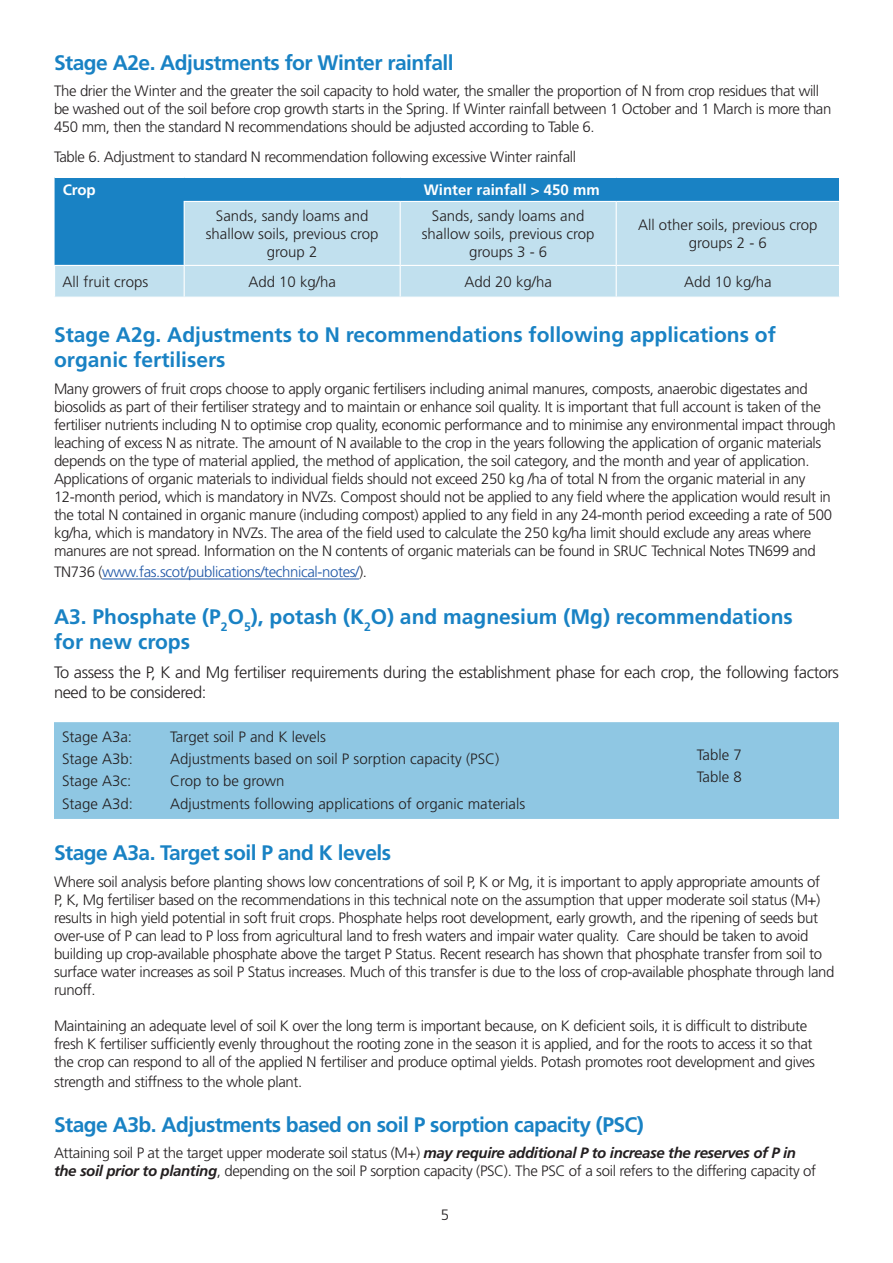
<style>
.page{position:relative;width:893px;height:1263px;background:#fff}
.page>*{position:absolute;margin:0;border:0;box-sizing:border-box;transform-origin:0 0}
.t1{font:700 21px/25.2px "Frutiger LT Std";color:#1982c4}
.t2{font:700 21px "Frutiger LT Std";letter-spacing:-.025em;color:#1982c4}
.t3{font:300 16.5px/19.8px "Frutiger LT Std";letter-spacing:-.025em;color:#231f20}
.t4{font:300 15px/18px "Frutiger LT Std";letter-spacing:-.025em;color:#231f20}
.t5{font:300 15px/18px "Frutiger LT Std";color:#231f20;text-align:center}
.t6{font:300 15px "Frutiger LT Std";letter-spacing:-.025em;color:#1e56a6}
.t7{font:700 15px "Frutiger LT Std";color:#fff}
.s1{color:#231f20}
.s2{font-weight:700;font-style:italic}
</style>
<div class="page">
<hr style="left:102px;top:579px;width:257px;height:1px;background:#1e56a6">
<div style="left:55px;top:178px;width:784px;height:23px;background:#1982c4"></div>
<svg style="left:55px;top:201px;width:784px;height:96px;background:#aed5e9"></svg>
<hr style="left:184px;top:201px;width:216px;height:1px;background:#fff">
<hr style="left:184px;top:202px;width:1px;height:63px;background:#fff">
<hr style="left:400px;top:201px;width:216px;height:1px;background:#fff">
<hr style="left:400px;top:202px;width:1px;height:63px;background:#fff">
<hr style="left:616px;top:201px;width:224px;height:1px;background:#fff">
<hr style="left:616px;top:202px;width:1px;height:63px;background:#fff">
<hr style="left:54px;top:265px;width:130px;height:1px;background:#fff">
<hr style="left:184px;top:265px;width:216px;height:1px;background:#fff">
<hr style="left:184px;top:266px;width:1px;height:31px;background:#fff">
<hr style="left:400px;top:265px;width:216px;height:1px;background:#fff">
<hr style="left:400px;top:266px;width:1px;height:31px;background:#fff">
<hr style="left:616px;top:265px;width:224px;height:1px;background:#fff">
<hr style="left:616px;top:266px;width:1px;height:31px;background:#fff">
<div style="left:54px;top:722px;width:785px;height:97px;background:#8fc7e3"></div>
<h1 class="t2" style="left:54px;top:50px;width:401px">Stage A2e. Adjustments for Winter rainfall</h1>
<p class="t4" style="left:54px;top:82px;width:779px">The drier the Winter and the greater the soil capacity to hold water, the smaller the proportion of N from crop residues that will be washed out of the soil before crop growth starts in the Spring. If Winter rainfall between 1 October and 1 March is more than<br>450 mm, then the standard N recommendations should be adjusted according to Table 6.</p>
<p class="t4" style="left:54px;top:148px;width:524px">Table 6. Adjustment to standard N recommendation following excessive Winter rainfall</p>
<p class="t7" style="left:63px;top:181px;width:35px">Crop</p>
<p class="t7" style="left:424px;top:181px;width:177px">Winter rainfall &gt; 450 mm</p>
<p class="t5" style="left:206px;top:207px;width:174px">Sands, sandy loams and shallow soils, previous crop group 2</p>
<p class="t5" style="left:422px;top:207px;width:174px">Sands, sandy loams and shallow soils, previous crop groups 3 - 6</p>
<p class="t5" style="left:638px;top:216px;width:181px">All other soils, previous crop groups 2 - 6</p>
<p class="t5" style="left:63px;top:273px;width:87px">All fruit crops</p>
<p class="t4" style="left:248px;top:273px;width:89px">Add 10 kg/ha</p>
<p class="t4" style="left:464px;top:273px;width:89px">Add 20 kg/ha</p>
<p class="t4" style="left:684px;top:273px;width:89px">Add 10 kg/ha</p>
<h1 class="t1" style="left:54px;top:322px;width:723px">Stage A2g. Adjustments to N recommendations following applications of organic fertilisers</h1>
<p class="t4" style="left:54px;top:380px;width:783px">Many growers of fruit crops choose to apply organic fertilisers including animal manures, composts, anaerobic digestates and biosolids as part of their fertiliser strategy and to maintain or enhance soil quality. It is important that full account is taken of the fertiliser nutrients including N to optimise crop quality, economic performance and to minimise any environmental impact through leaching of excess N as nitrate. The amount of N available to the crop in the years following the application of organic materials depends on the type of material applied, the method of application, the soil category, and the month and year of application.<br>Applications of organic materials to individual fields should not exceed 250 kg /ha of total N from the organic material in any 12-month period, which is mandatory in NVZs. Compost should not be applied to any field where the application would result in the total N contained in organic manure (including compost) applied to any field in any 24-month period exceeding a rate of 500 kg/ha, which is mandatory in NVZs. The area of the field used to calculate the 250 kg/ha limit should exclude any areas where manures are not spread. Information on the N contents of organic materials can be found in SRUC Technical Notes TN699 and</p>
<p class="t6" style="left:54px;top:564px;width:314px"><span class="s1">TN736 (</span>www.fas.scot/publications/technical-notes/<span class="s1">).</span></p>
<h1 class="t1" style="left:54px;top:604px;width:740px">A3. Phosphate (P<sub>2</sub>O<sub>5</sub>), potash (K<sub>2</sub>O) and magnesium (Mg) recommendations for new crops</h1>
<p class="t3" style="left:54px;top:662px;width:786px">To assess the P, K and Mg fertiliser requirements during the establishment phase for each crop, the following factors need to be considered:</p>
<p class="t4" style="left:62px;top:726px;width:72px;line-height:22.2px;text-align:justify">Stage A3a:<br>Stage A3b:<br>Stage A3c:<br>Stage A3d:</p>
<p class="t5" style="left:170px;top:726px;width:357px;line-height:22.2px;text-align:left">Target soil P and K levels<br>Adjustments based on soil P sorption capacity (PSC)<br>Crop to be grown<br>Adjustments following applications of organic materials</p>
<p class="t5" style="left:697px;top:744px;width:47px;line-height:22.2px;text-align:left">Table 7<br>Table 8</p>
<h1 class="t2" style="left:54px;top:841px;width:339px">Stage A3a. Target soil P and K levels</h1>
<p class="t4" style="left:54px;top:873px;width:782px">Where soil analysis before planting shows low concentrations of soil P, K or Mg, it is important to apply appropriate amounts of<br>P, K, Mg fertiliser based on the recommendations in this technical note on the assumption that upper moderate soil status (M+) results in high yield potential in soft fruit crops. Phosphate helps root development, early growth, and the ripening of seeds but over-use of P can lead to P loss from agricultural land to fresh waters and impair water quality. Care should be taken to avoid building up crop-available phosphate above the target P Status. Recent research has shown that phosphate transfer from soil to surface water increases as soil P Status increases. Much of this transfer is due to the loss of crop-available phosphate through land runoff.</p>
<p class="t4" style="left:54px;top:1017px;width:763px">Maintaining an adequate level of soil K over the long term is important because, on K deficient soils, it is difficult to distribute fresh K fertiliser sufficiently evenly throughout the rooting zone in the season it is applied, and for the roots to access it so that the crop can respond to all of the applied N fertiliser and produce optimal yields. Potash promotes root development and gives</p>
<p class="t4" style="left:54px;top:1073px;width:250px">strength and stiffness to the whole plant.</p>
<h1 class="t2" style="left:54px;top:1112px;width:591px">Stage A3b. Adjustments based on soil P sorption capacity (PSC)</h1>
<p class="t4" style="left:54px;top:1144px;width:764px">Attaining soil P at the target upper moderate soil status (M+) <span class="s2">may require additional P to increase the reserves of P in the soil prior to planting</span>, depending on the soil P sorption capacity (PSC). The PSC of a soil refers to the differing capacity of</p>
<p class="t4" style="left:441px;top:1206px;width:10px">5</p>
</div>
